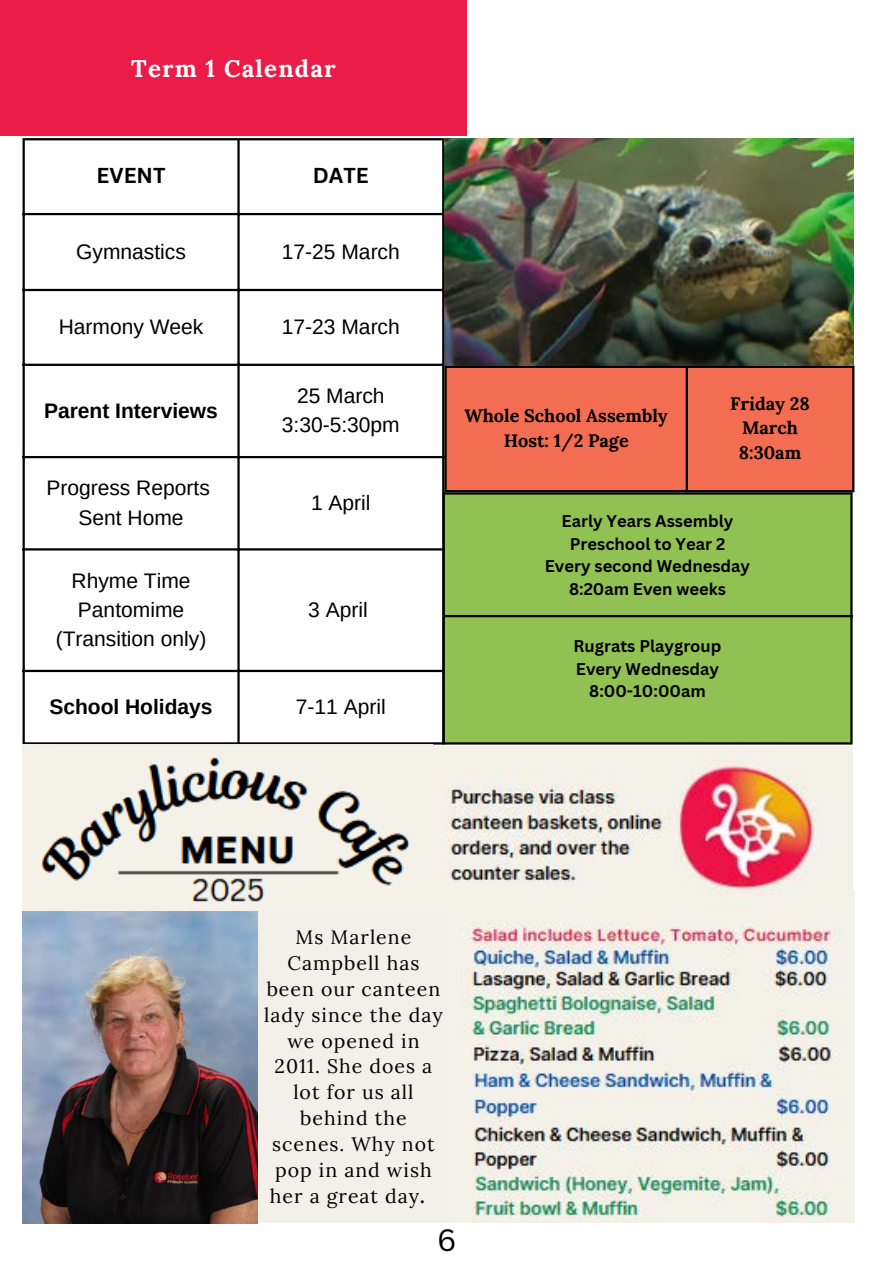
<style>
.page{position:relative;width:894px;height:1264px;background:#fff}
.page>*{position:absolute;margin:0;border:0;box-sizing:border-box;transform-origin:0 0}
.t1{font:30px "Canva Sans";color:#000}
.t2{font:700 24px "Lora";letter-spacing:.05em;color:#fff}
.t3{font:21px/29.2px "Arimo";color:#000;text-align:center}
.t4{font:700 21px "Arimo";color:#000}
.t5{font:700 21px "Canva Sans";color:#000}
.t6{font:19.5px "Lora";letter-spacing:.05em;color:#000}
.t7{font:700 18px/24.8px "Lora";color:#000;text-align:center}
.t8{font:700 16.5px "Canva Sans";color:#000}
.s1{font-weight:700}
</style>
<div class="page">
<div style="left:0;top:0;width:467px;height:136px;background:#eb1c48"></div>
<div style="left:444px;top:494px;width:406px;height:248px;background:#91c053"></div>
<hr style="left:850px;top:494px;width:2px;height:248px;background:#000">
<hr style="left:442px;top:492px;width:410px;height:2px;background:#000">
<hr style="left:442px;top:615px;width:410px;height:2px;background:#000">
<hr style="left:442px;top:742px;width:410px;height:2px;background:#000">
<svg style="left:25px;top:140px;width:417px;height:602px"></svg>
<hr style="left:23px;top:140px;width:2px;height:602px;background:#000">
<hr style="left:237px;top:140px;width:2px;height:602px;background:#000">
<hr style="left:442px;top:140px;width:2px;height:602px;background:#000">
<hr style="left:23px;top:138px;width:421px;height:2px;background:#000">
<hr style="left:23px;top:213px;width:421px;height:2px;background:#000">
<hr style="left:23px;top:289px;width:421px;height:2px;background:#000">
<hr style="left:23px;top:364px;width:421px;height:2px;background:#000">
<hr style="left:23px;top:456px;width:421px;height:2px;background:#000">
<hr style="left:23px;top:548px;width:421px;height:2px;background:#000">
<hr style="left:23px;top:670px;width:421px;height:2px;background:#000">
<hr style="left:23px;top:742px;width:421px;height:2px;background:#000">
<div style="left:446px;top:368px;width:406px;height:122px;background:#f36d52"></div>
<hr style="left:444px;top:368px;width:2px;height:122px;background:#000">
<hr style="left:685px;top:368px;width:2px;height:122px;background:#000">
<hr style="left:852px;top:368px;width:2px;height:122px;background:#000">
<hr style="left:444px;top:366px;width:410px;height:2px;background:#000">
<hr style="left:444px;top:490px;width:410px;height:2px;background:#000">
<img style="left:444px;top:138px;width:408px;height:227px">
<img style="left:23px;top:744px;width:409px;height:167px">
<img style="left:448px;top:890px;width:405px;height:332px">
<img style="left:432px;top:746px;width:420px;height:175px">
<img style="left:23px;top:911px;width:235px;height:312px">
<div style="left:258px;top:911px;width:190px;height:311px;background:#f2f0e8"></div>
<h1 class="t2" style="left:131px;top:52px;width:206px">Term 1 Calendar</h1>
<p class="t5" style="left:97px;top:161px;width:70px">EVENT</p>
<p class="t5" style="left:313px;top:161px;width:57px">DATE</p>
<p class="t3" style="left:76px;top:237px;width:111px">Gymnastics</p>
<p class="t3" style="left:282px;top:237px;width:119px">17-25 March</p>
<p class="t3" style="left:59px;top:312px;width:146px">Harmony Week</p>
<p class="t3" style="left:282px;top:312px;width:119px">17-23 March</p>
<p class="t4" style="left:44px;top:399px;width:175px">Parent Interviews</p>
<p class="t3" style="left:46px;top:473px;width:165px">Progress Reports</p>
<p class="t3" style="left:78px;top:502px;width:106px">Sent Home</p>
<p class="t3" style="left:72px;top:565px;width:120px">Rhyme Time<br>Pantomime</p>
<p class="t3" style="left:56px;top:624px;width:152px">(Transition only)</p>
<p class="t3" style="left:297px;top:381px;width:89px">25 March</p>
<p class="t3" style="left:282px;top:410px;width:119px">3:30-5:30pm</p>
<p class="t3" style="left:311px;top:488px;width:61px">1 April</p>
<p class="t3" style="left:308px;top:595px;width:61px">3 April</p>
<p class="t4" style="left:49px;top:694px;width:165px">School Holidays</p>
<p class="t3" style="left:296px;top:691px;width:91px">7-11 April</p>
<p class="t7" style="left:464px;top:403px;width:205px">Whole School Assembly<br>Host: 1/2 Page</p>
<p class="t7" style="left:730px;top:390px;width:81px">Friday 28<br>March</p>
<p class="t7" style="left:738px;top:440px;width:64px">8:30am</p>
<p class="t8" style="left:561px;top:509px;width:173px">Early Years Assembly</p>
<p class="t8" style="left:569px;top:532px;width:157px">Preschool to Year 2</p>
<p class="t8" style="left:544px;top:554px;width:207px">Every second Wednesday</p>
<p class="t8" style="left:569px;top:577px;width:158px">8:20am Even weeks</p>
<p class="t8" style="left:573px;top:634px;width:149px">Rugrats Playgroup</p>
<p class="t8" style="left:575px;top:657px;width:145px">Every Wednesday</p>
<p class="t8" style="left:589px;top:679px;width:118px">8:00-10:00am</p>
<p class="t6" style="left:295px;top:924px;width:117px">Ms Marlene</p>
<p class="t6" style="left:287px;top:950px;width:133px">Campbell has</p>
<p class="t6" style="left:266px;top:976px;width:175px">been our canteen</p>
<p class="t6" style="left:264px;top:1002px;width:180px">lady since the day</p>
<p class="t6" style="left:287px;top:1027px;width:134px">we opened in</p>
<p class="t6" style="left:274px;top:1053px;width:159px">2011. She does a</p>
<p class="t6" style="left:293px;top:1079px;width:122px">lot for us all</p>
<p class="t6" style="left:300px;top:1105px;width:108px">behind the</p>
<p class="t6" style="left:272px;top:1131px;width:164px">scenes. Why not</p>
<p class="t6" style="left:275px;top:1157px;width:158px">pop in and wish</p>
<p class="t6" style="left:270px;top:1183px;width:156px">her a great day<span class="s1">.</span></p>
<p class="t1" style="left:437px;top:1219px;width:21px">6</p>
</div>
